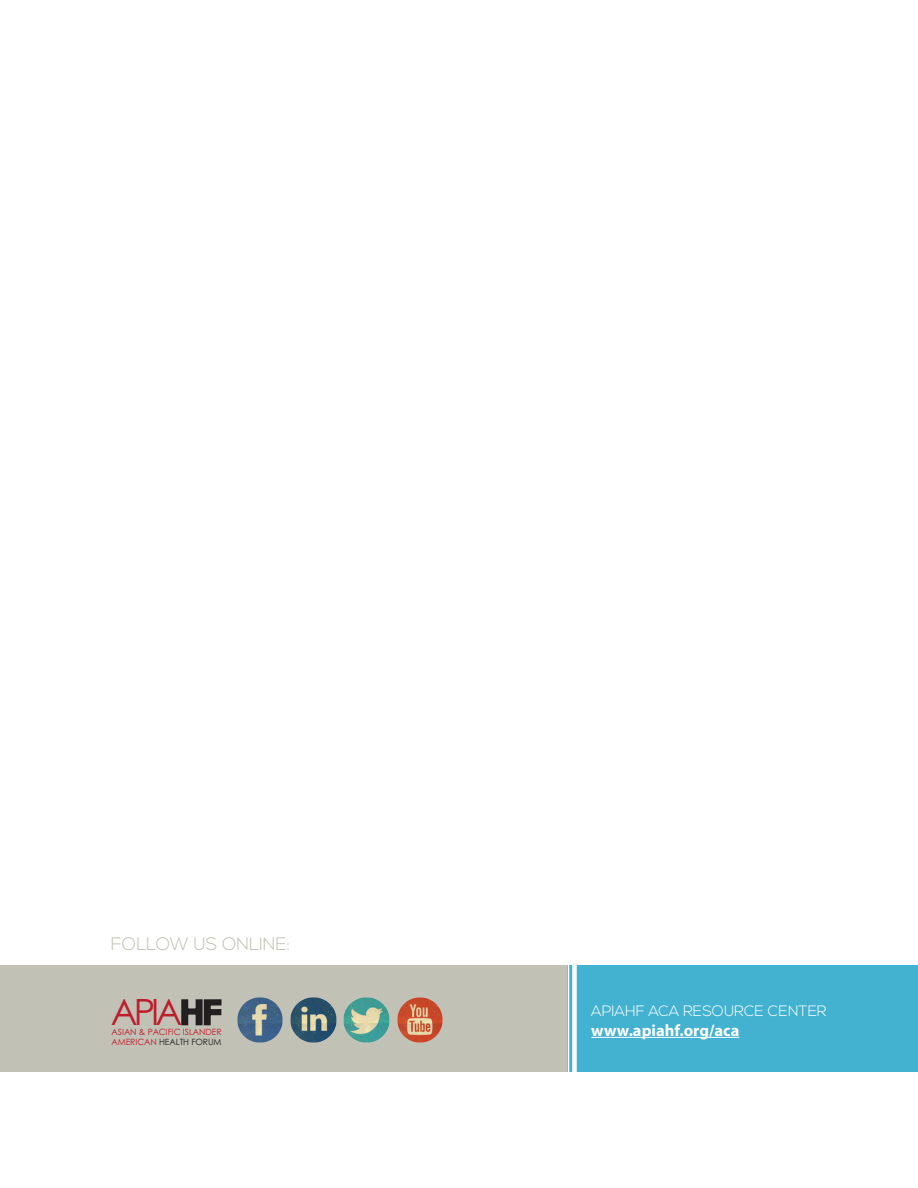
<style>
.page{position:relative;width:918px;height:1188px;background:#fff}
.page>*{position:absolute;margin:0;border:0;box-sizing:border-box;transform-origin:0 0}
.t1{font:36.3px "Century Gothic";color:#be1d2c}
.t2{font:300 18px "Nexa";color:#c1c1b5}
.t3{font:700 16.5px "Myriad Pro";color:#fff}
.t4{font:300 15px "Nexa";color:#fff}
.t5{font:8.7px/10.4px "Century Gothic";letter-spacing:-.01em;color:#be1d2c}
.s1{color:#231f20}
</style>
<div class="page">
<div style="left:0;top:966px;width:567px;height:106px;background:#c1c1b5"></div>
<div style="left:568px;top:966px;width:350px;height:106px;background:#43b2d0"></div>
<hr style="left:568px;top:957px;width:1px;height:123px;background:#fff">
<div style="left:572px;top:957px;width:5px;height:123px;background:#fff"></div>
<img style="left:237px;top:997px;width:206px;height:46px">
<svg style="left:181px;top:999px;width:41px;height:27px"></svg>
<hr style="left:591px;top:1037px;width:148px;height:1px;background:#fff">
<h2 class="t2" style="left:111px;top:933px;width:181px">FOLLOW US ONLI NE:</h2>
<h1 class="t1" style="left:111px;top:987px;width:73px">APIA</h1>
<p class="t5" style="left:112px;top:1026px;width:112px">ASIAN &amp; PACIFIC ISLANDER<br>AMERICAN <span class="s1">HEALTH FORUM</span></p>
<h3 class="t4" style="left:591px;top:1002px;width:69px">APIAHF ACA</h3>
<h3 class="t4" style="left:683px;top:1002px;width:145px">RESOURCE CENTER</h3>
<h3 class="t3" style="left:591px;top:1019px;width:150px">www.apiahf.org/aca</h3>
</div>
